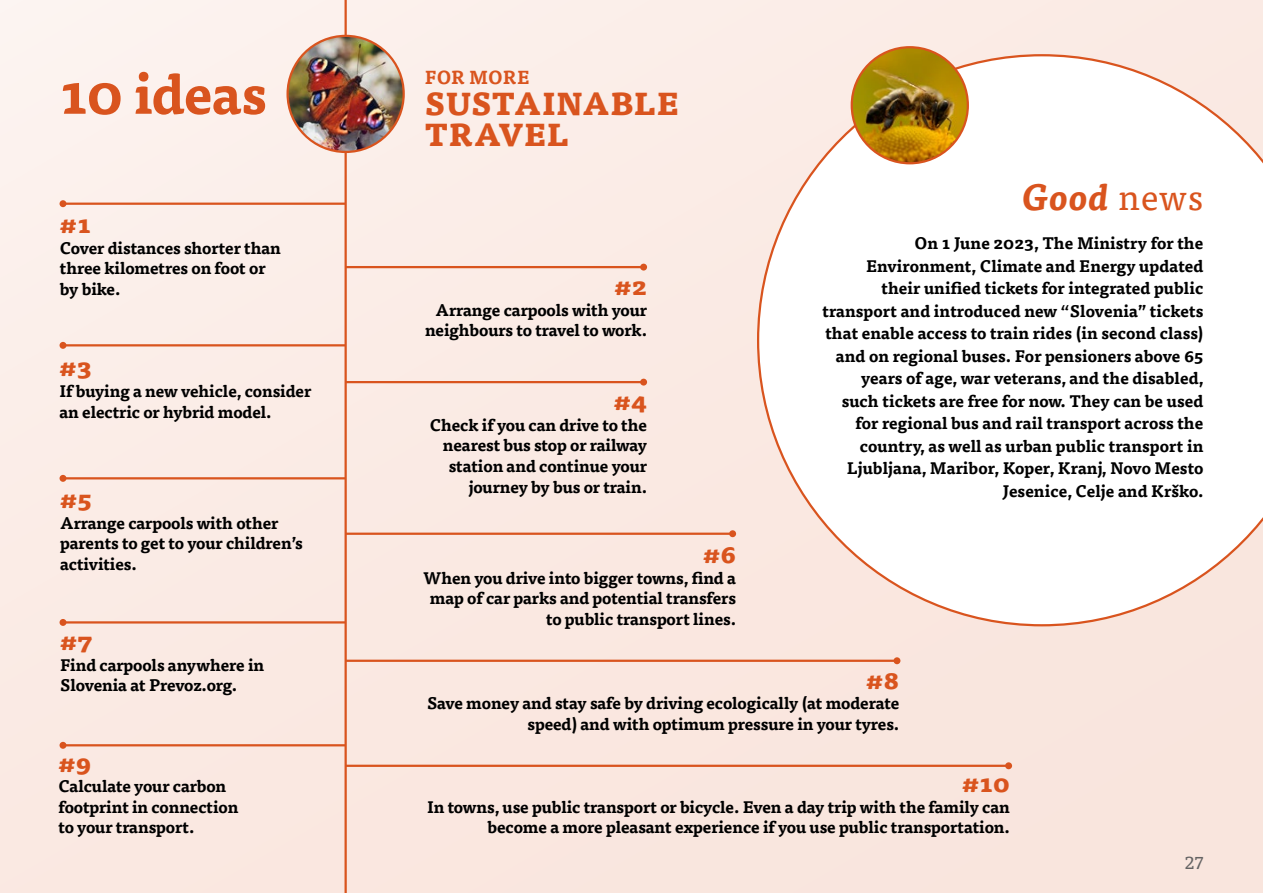
<style>
.page{position:relative;width:1263px;height:893px;background:#faeae3}
.page>*{position:absolute;margin:0;border:0;box-sizing:border-box;transform-origin:0 0}
.t1{font:700 54.75px "Tisa Pro";letter-spacing:-.015em;color:#d9541e}
.t2{font:italic 700 36px "Tisa Pro";color:#d9541e}
.t3{font:800 31.05px/31px "Tisa Pro";letter-spacing:.015em;color:#d9541e}
.t4{font:800 24px "Tisa Pro";color:#d9541e}
.t5{font:700 18.6px "Tisa Pro";letter-spacing:-.005em;color:#d9541e}
.t6{font:18px "Tisa Pro";color:#646363}
.t7{font:700 16.5px/20.7px "Tisa Pro";letter-spacing:-.01em;color:#000;text-align:right}
.s1{font-weight:400;font-style:normal}
</style>
<div class="page">
<hr style="left:344px;top:0;width:3px;height:893px;background:#d9541e">
<hr style="left:63px;top:203px;width:283px;height:2px;background:#d9541e">
<div style="left:60px;top:200px;width:6px;height:7px;background:#d9541e;border-radius:50%"></div>
<hr style="left:63px;top:344px;width:283px;height:2px;background:#d9541e">
<div style="left:60px;top:342px;width:6px;height:7px;background:#d9541e;border-radius:50%"></div>
<hr style="left:63px;top:477px;width:283px;height:2px;background:#d9541e">
<div style="left:60px;top:475px;width:6px;height:7px;background:#d9541e;border-radius:50%"></div>
<hr style="left:63px;top:621px;width:283px;height:2px;background:#d9541e">
<div style="left:60px;top:619px;width:6px;height:7px;background:#d9541e;border-radius:50%"></div>
<hr style="left:63px;top:744px;width:283px;height:2px;background:#d9541e">
<div style="left:60px;top:742px;width:6px;height:7px;background:#d9541e;border-radius:50%"></div>
<hr style="left:346px;top:266px;width:298px;height:2px;background:#d9541e">
<div style="left:640px;top:264px;width:7px;height:7px;background:#d9541e;border-radius:50%"></div>
<hr style="left:346px;top:381px;width:298px;height:2px;background:#d9541e">
<div style="left:640px;top:379px;width:7px;height:7px;background:#d9541e;border-radius:50%"></div>
<hr style="left:346px;top:533px;width:387px;height:2px;background:#d9541e">
<div style="left:729px;top:530px;width:7px;height:7px;background:#d9541e;border-radius:50%"></div>
<hr style="left:346px;top:660px;width:551px;height:2px;background:#d9541e">
<div style="left:893px;top:657px;width:7px;height:7px;background:#d9541e;border-radius:50%"></div>
<hr style="left:346px;top:765px;width:663px;height:2px;background:#d9541e">
<div style="left:1005px;top:762px;width:7px;height:7px;background:#d9541e;border-radius:50%"></div>
<img style="left:288px;top:36px;width:116px;height:116px;border-radius:58px">
<div style="left:286px;top:35px;width:119px;height:118px;border:2px solid #d9541e;border-radius:50%"></div>
<svg style="left:757px;top:54px;width:506px;height:572px"></svg>
<img style="left:852px;top:47px;width:116px;height:116px;border-radius:58px">
<div style="left:851px;top:46px;width:118px;height:118px;border:2px solid #d9541e;border-radius:50%"></div>
<h1 class="t1" style="left:60px;top:50px;width:209px">10 ideas</h1>
<p class="t5" style="left:425px;top:63px;width:106px">FOR MORE</p>
<h3 class="t3" style="left:425px;top:87px;width:255px">SUSTAINABLE<br>TRAVEL</h3>
<h3 class="t4" style="left:60px;top:204px;width:32px">#1</h3>
<p class="t7" style="left:60px;top:236px;width:222px;text-align:left">Cover distances shorter than three kilometres on foot or by bike.</p>
<h3 class="t4" style="left:60px;top:348px;width:34px">#3</h3>
<p class="t7" style="left:60px;top:380px;width:253px;text-align:left">If buying a new vehicle, consider an electric or hybrid model.</p>
<h3 class="t4" style="left:60px;top:479px;width:33px">#5</h3>
<p class="t7" style="left:60px;top:512px;width:244px;text-align:left">Arrange carpools with other parents to get to your children’s activities.</p>
<h3 class="t4" style="left:614px;top:266px;width:34px">#2</h3>
<p class="t7" style="left:425px;top:299px;width:224px">Arrange carpools with your neighbours to travel to work.</p>
<h3 class="t4" style="left:614px;top:381px;width:35px">#4</h3>
<p class="t7" style="left:430px;top:414px;width:219px">Check if you can drive to the nearest bus stop or railway station and continue your journey by bus or train.</p>
<h3 class="t4" style="left:703px;top:535px;width:34px">#6</h3>
<p class="t7" style="left:423px;top:567px;width:314px">When you drive into bigger towns, find a map of car parks and potential transfers to public transport lines.</p>
<h2 class="t2" style="left:1022px;top:168px;width:183px">Good <span class="s1">news</span></h2>
<p class="t7" style="left:822px;top:231px;width:382px;line-height:22.5px">On 1 June 2023, The Ministry for the Environment, Climate and Energy updated<br>their unified tickets for integrated public transport and introduced new “Slovenia” tickets that enable access to train rides (in second class) and on regional buses. For pensioners above 65 years of age, war veterans, and the disabled, such tickets are free for now. They can be used for regional bus and rail transport across the country, as well as urban public transport in Ljubljana, Maribor, Koper, Kranj, Novo Mesto Jesenice, Celje and Krško.</p>
<h3 class="t4" style="left:60px;top:622px;width:34px">#7</h3>
<p class="t7" style="left:60px;top:654px;width:206px;text-align:left">Find carpools anywhere in<br>Slovenia at Prevoz.org.</p>
<h3 class="t4" style="left:58px;top:743px;width:35px">#9</h3>
<p class="t7" style="left:58px;top:775px;width:182px;text-align:left">Calculate your carbon footprint in connection to your transport.</p>
<h3 class="t4" style="left:866px;top:660px;width:35px">#8</h3>
<p class="t7" style="left:427px;top:692px;width:474px">Save money and stay safe by driving ecologically (at moderate speed) and with optimum pressure in your tyres.</p>
<h3 class="t4" style="left:962px;top:764px;width:49px">#10</h3>
<p class="t7" style="left:427px;top:796px;width:584px">In towns, use public transport or bicycle. Even a day trip with the family can become a more pleasant experience if you use public transportation.</p>
<p class="t6" style="left:1185px;top:850px;width:20px">27</p>
</div>
